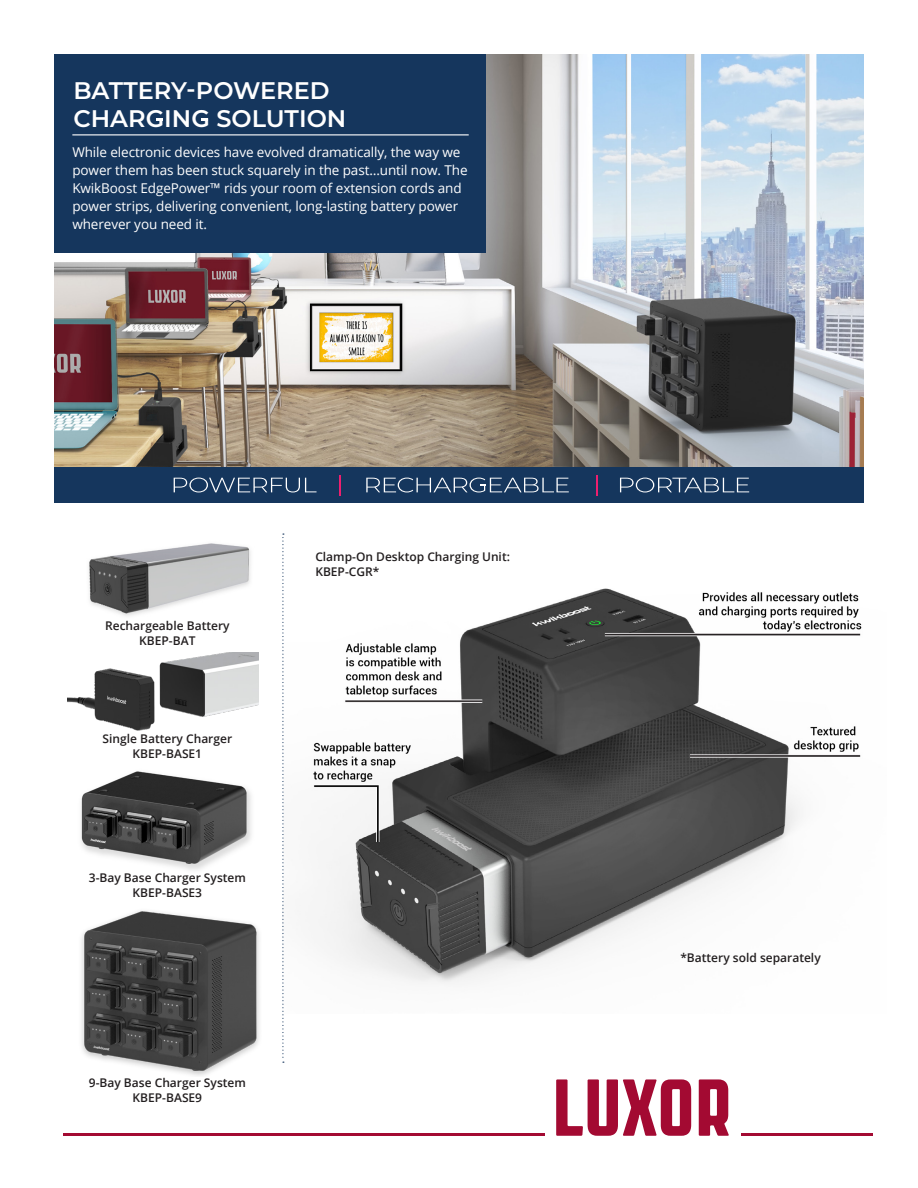
<style>
.page{position:relative;width:918px;height:1188px;background:#fff}
.page>*{position:absolute;margin:0;border:0;box-sizing:border-box;transform-origin:0 0}
.Cover_Headline_-_Col{font:600 24px/28.5px "Montserrat";color:#fff}
.Description_Text{font:13.5px/18px "Open Sans";letter-spacing:-.005em;color:#fff}
.Description_Text-2{font:600 12px/15px "Open Sans";color:#231f20;text-align:center}
</style>
<div class="page">
<img style="left:313px;top:588px;width:549px;height:396px">
<img style="left:54px;top:54px;width:810px;height:413px">
<div style="left:54px;top:54px;width:432px;height:199px;background:#15365d"></div>
<svg style="left:556px;top:1079px;width:135px;height:57px"></svg>
<svg style="left:699px;top:1079px;width:30px;height:57px;background:#b53b5b"></svg>
<hr style="left:63px;top:1133px;width:482px;height:2px;background:#a30a32">
<hr style="left:741px;top:1133px;width:132px;height:2px;background:#a30a32">
<hr style="left:72px;top:134px;width:397px;height:1px;background:#fff">
<svg style="left:156px;top:119px;width:6px;height:2px"></svg>
<svg style="left:202px;top:119px;width:6px;height:2px"></svg>
<div style="left:54px;top:467px;width:810px;height:36px;background:#15365d"></div>
<svg style="left:174px;top:475px;width:575px;height:21px"></svg>
<img style="left:81px;top:911px;width:178px;height:165px">
<img style="left:89px;top:543px;width:162px;height:73px">
<img style="left:81px;top:771px;width:170px;height:99px">
<img style="left:68px;top:653px;width:191px;height:78px">
<svg style="left:282px;top:534px;width:2px;height:529px"></svg>
<p class="Cover_Headline_-_Col" style="left:73px;top:75px;width:274px">BATTERY-POWERED<br>CHARGING SOLUTION</p>
<p class="Description_Text" style="left:72px;top:143px;width:397px">While electronic devices have evolved dramatically, the way we power them has been stuck squarely in the past…until now. The KwikBoost EdgePower™ rids your room of extension cords and power strips, delivering convenient, long-lasting battery power wherever you need it.</p>
<p class="Description_Text-2" style="left:105px;top:618px;width:126px">Rechargeable Battery<br>KBEP-BAT</p>
<p class="Description_Text-2" style="left:103px;top:731px;width:131px">Single Battery Charger<br>KBEP-BASE1</p>
<p class="Description_Text-2" style="left:89px;top:869px;width:159px">3-Bay Base Charger System<br>KBEP-BASE3</p>
<p class="Description_Text-2" style="left:315px;top:549px;width:196px;text-align:left">Clamp-On Desktop Charging Unit:<br>KBEP-CGR*</p>
<p class="Description_Text-2" style="left:89px;top:1075px;width:159px">9-Bay Base Charger System<br>KBEP-BASE9</p>
<p class="Description_Text-2" style="left:680px;top:950px;width:142px">*Battery sold separately</p>
</div>
